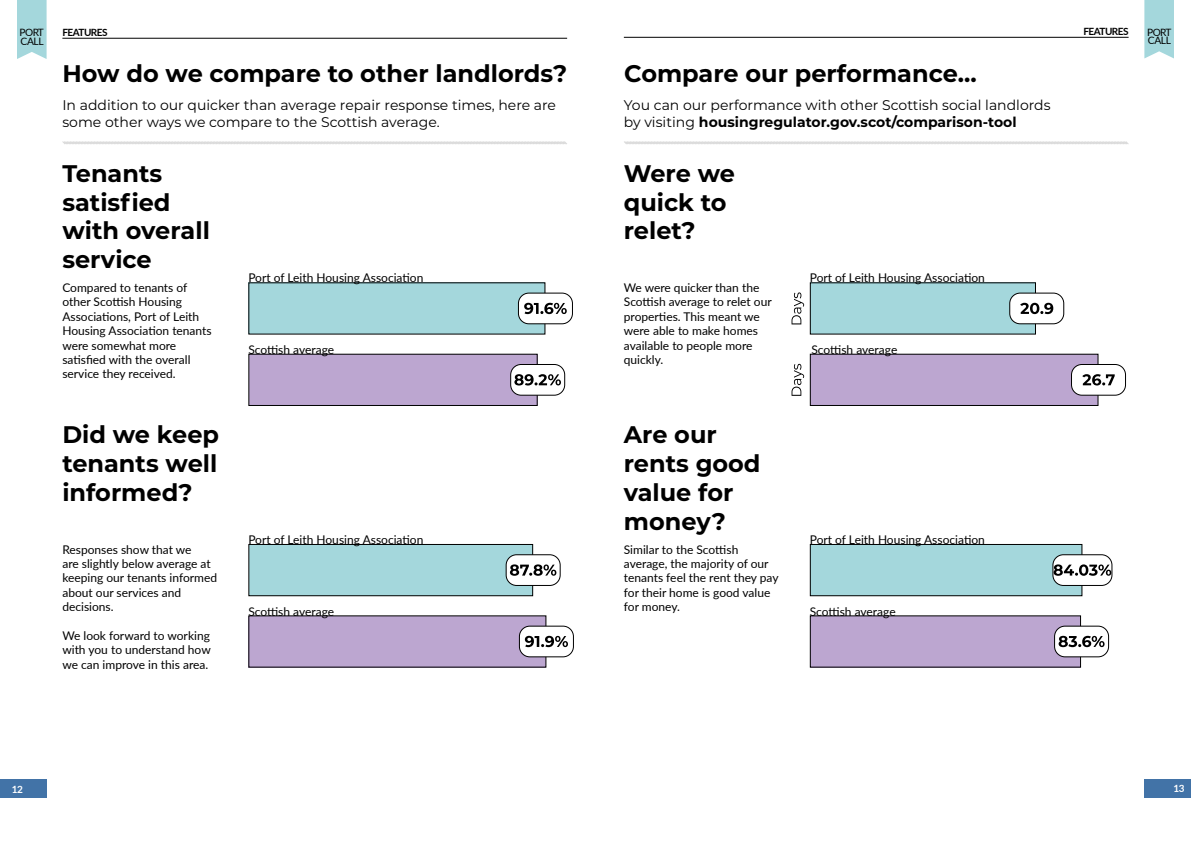
<style>
.page{position:relative;width:1191px;height:842px;background:#fff}
.page>*{position:absolute;margin:0;border:0;box-sizing:border-box;transform-origin:0 0}
.t1{font:700 24px/28.8px "Montserrat";color:#000}
.t2{font:14px/16.8px "Montserrat";color:#000}
.t3{font:12px/14.4px "Lato";color:#000}
.t4{font:10.2px "Lato";letter-spacing:-.04em;color:#000}
.t5{font:10.1px "Lato";letter-spacing:-.06em;color:#000}
.t6{font:700 10px "Lato";letter-spacing:-.05em;color:#000}
.t7{font:700 10px "Lato";color:#fff}
.s1{font-weight:700}
</style>
<div class="page">
<svg style="left:1144px;top:0;width:30px;height:58px;background:#aad9de"></svg>
<hr style="left:624px;top:37px;width:504px;height:1px;background:#000">
<div style="left:1144px;top:779px;width:47px;height:19px;background:#4273a7"></div>
<svg style="left:17px;top:0;width:30px;height:59px;background:#aad9de"></svg>
<div style="left:0;top:779px;width:47px;height:19px;background:#4273a7"></div>
<hr style="left:62px;top:38px;width:505px;height:1px;background:#000">
<div style="left:810px;top:283px;width:225px;height:51px;background:#a4d7dc"></div>
<div style="left:810px;top:354px;width:288px;height:51px;background:#bca6d0"></div>
<div style="left:810px;top:354px;width:288px;height:52px;border:1px solid #000"></div>
<svg style="left:791px;top:292px;width:13px;height:32px"></svg>
<svg style="left:791px;top:364px;width:13px;height:32px"></svg>
<div style="left:1009px;top:293px;width:54px;height:31px;background:#fff;border-radius:10px"></div>
<div style="left:1009px;top:293px;width:55px;height:31px;border:1px solid #000;border-radius:10px"></div>
<svg style="left:1020px;top:303px;width:33px;height:11px"></svg>
<div style="left:1071px;top:364px;width:54px;height:31px;background:#fff;border-radius:10px"></div>
<div style="left:1071px;top:364px;width:55px;height:32px;border:1px solid #000;border-radius:10px"></div>
<svg style="left:1082px;top:374px;width:32px;height:11px"></svg>
<div style="left:249px;top:283px;width:296px;height:51px;background:#a4d7dc"></div>
<div style="left:249px;top:354px;width:288px;height:51px;background:#bca6d0"></div>
<div style="left:248px;top:354px;width:289px;height:52px;border:1px solid #000"></div>
<div style="left:518px;top:293px;width:54px;height:31px;background:#fff;border-radius:10px"></div>
<div style="left:518px;top:293px;width:55px;height:31px;border:1px solid #000;border-radius:10px"></div>
<svg style="left:524px;top:303px;width:43px;height:11px"></svg>
<div style="left:510px;top:364px;width:54px;height:31px;background:#fff;border-radius:10px"></div>
<div style="left:510px;top:364px;width:55px;height:32px;border:1px solid #000;border-radius:10px"></div>
<svg style="left:514px;top:374px;width:47px;height:11px"></svg>
<div style="left:810px;top:544px;width:272px;height:52px;background:#a4d7dc"></div>
<div style="left:810px;top:544px;width:272px;height:52px;border:1px solid #000"></div>
<div style="left:810px;top:616px;width:270px;height:51px;background:#bca6d0"></div>
<div style="left:1053px;top:555px;width:59px;height:30px;background:#fff;border-radius:10px"></div>
<div style="left:1052px;top:554px;width:60px;height:32px;border:1px solid #000;border-radius:10px"></div>
<svg style="left:1053px;top:564px;width:58px;height:12px"></svg>
<div style="left:1054px;top:626px;width:54px;height:31px;background:#fff;border-radius:10px"></div>
<div style="left:1054px;top:626px;width:55px;height:31px;border:1px solid #000;border-radius:10px"></div>
<svg style="left:1058px;top:636px;width:46px;height:11px"></svg>
<div style="left:249px;top:544px;width:283px;height:52px;background:#a4d7dc"></div>
<div style="left:248px;top:544px;width:285px;height:52px;border:1px solid #000"></div>
<div style="left:249px;top:616px;width:297px;height:51px;background:#bca6d0"></div>
<div style="left:519px;top:626px;width:54px;height:31px;background:#fff;border-radius:10px"></div>
<div style="left:519px;top:626px;width:55px;height:31px;border:1px solid #000;border-radius:10px"></div>
<svg style="left:525px;top:636px;width:43px;height:11px"></svg>
<div style="left:506px;top:555px;width:54px;height:30px;background:#fff;border-radius:10px"></div>
<div style="left:505px;top:554px;width:55px;height:32px;border:1px solid #000;border-radius:10px"></div>
<svg style="left:510px;top:564px;width:46px;height:12px"></svg>
<svg style="left:62px;top:141px;width:505px;height:3px"></svg>
<svg style="left:624px;top:141px;width:505px;height:3px"></svg>
<p class="t5" style="left:20px;top:26px;width:26px">PORT</p>
<p class="t4" style="left:20px;top:34px;width:25px">CALL</p>
<p class="t6" style="left:62px;top:25px;width:47px">FEATURES</p>
<h1 class="t1" style="left:62px;top:58px;width:506px">How do we compare to other landlords?</h1>
<p class="t2" style="left:62px;top:96px;width:495px">In addition to our quicker than average repair response times, here are some other ways we compare to the Scottish average.</p>
<h1 class="t1" style="left:62px;top:158px;width:149px">Tenants satisfied with overall service</h1>
<h1 class="t1" style="left:624px;top:58px;width:354px">Compare our performance...</h1>
<p class="t2" style="left:624px;top:96px;width:428px">You can our performance with other Scottish social landlords by visiting <span class="s1">housingregulator.gov.scot/comparison-tool</span></p>
<h1 class="t1" style="left:624px;top:158px;width:113px">Were we quick to relet?</h1>
<p class="t3" style="left:62px;top:280px;width:151px">Compared to tenants of other Scottish Housing<br>Associations, Port of Leith<br>Housing Association tenants were somewhat more satisfied with the overall service they received.</p>
<h1 class="t1" style="left:62px;top:419px;width:158px;text-align:justify">Did we keep tenants well informed?</h1>
<p class="t3" style="left:62px;top:542px;width:156px">Responses show that we<br>are slightly below average at keeping our tenants informed about our services and decisions.</p>
<p class="t3" style="left:62px;top:628px;width:150px;text-align:justify">We look forward to working with you to understand how we can improve in this area.</p>
<p class="t3" style="left:248px;top:270px;width:177px">Port of Leith Housing Association</p>
<p class="t3" style="left:810px;top:270px;width:177px">Port of Leith Housing Association</p>
<p class="t3" style="left:624px;top:280px;width:149px">We were quicker than the<br>Scottish average to relet our properties. This meant we were able to make homes available to people more quickly.</p>
<p class="t3" style="left:248px;top:342px;width:87px">Scottish average</p>
<p class="t3" style="left:811px;top:342px;width:87px">Scottish average</p>
<h1 class="t1" style="left:624px;top:419px;width:138px">Are our rents good value for money?</h1>
<p class="t3" style="left:248px;top:532px;width:177px">Port of Leith Housing Association</p>
<p class="t3" style="left:810px;top:532px;width:177px">Port of Leith Housing Association</p>
<p class="t3" style="left:624px;top:542px;width:156px">Similar to the Scottish average, the majority of our tenants feel the rent they pay for their home is good value for money.</p>
<p class="t3" style="left:248px;top:604px;width:87px">Scottish average</p>
<p class="t3" style="left:810px;top:604px;width:87px">Scottish average</p>
<p class="t6" style="left:1083px;top:24px;width:47px">FEATURES</p>
<p class="t5" style="left:1147px;top:25px;width:26px">PORT</p>
<p class="t4" style="left:1147px;top:33px;width:25px">CALL</p>
<p class="t7" style="left:12px;top:782px;width:13px">12</p>
<p class="t7" style="left:1173px;top:781px;width:13px">13</p>
</div>
